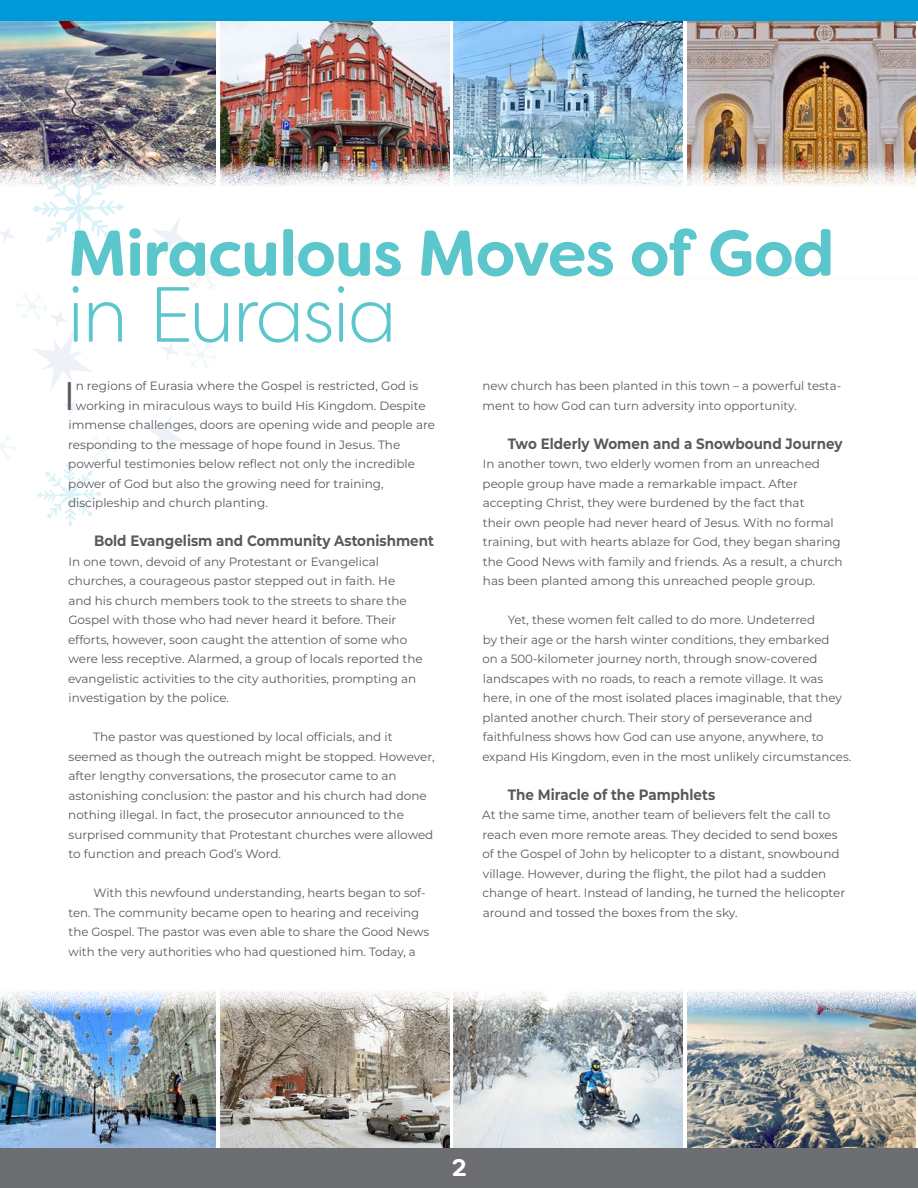
<style>
.page{position:relative;width:918px;height:1188px;background:#fff}
.page>*{position:absolute;margin:0;border:0;box-sizing:border-box;transform-origin:0 0}
.Blue_headings{font:300 78px "Filson Soft";letter-spacing:-.025em;color:#5bc6cc}
.Blue_headings-2{font:700 64.5px "Filson Soft";letter-spacing:-.01em;color:#5bc6cc}
.DROP_CAP_grid{font:39.9px "Montserrat";color:#58595b}
.t1{font:700 24px "Filson Soft";color:#fff}
.Heading_grid{font:700 15px "Montserrat";color:#58595b;scale:.9 1}
.body_copy_fixed_to_grid{font:12px/19.5px "Montserrat";color:#58595b}
._1st_paragraph_grid{font:12px/19.5px "Montserrat";color:#58595b}
.DROP_CAP_grid-2{font:12px "Montserrat";color:#58595b}
</style>
<div class="page">
<img style="left:0;top:21px;width:216px;height:36px">
<img style="left:221px;top:21px;width:228px;height:36px">
<img style="left:454px;top:21px;width:228px;height:36px">
<img style="left:687px;top:21px;width:229px;height:36px">
<img style="left:0;top:990px;width:216px;height:158px">
<img style="left:221px;top:990px;width:228px;height:158px">
<img style="left:454px;top:990px;width:228px;height:158px">
<img style="left:687px;top:990px;width:229px;height:158px">
<img style="left:0;top:57px;width:918px;height:470px">
<div style="left:0;top:0;width:918px;height:21px;background:#0099d8"></div>
<div style="left:0;top:1148px;width:918px;height:40px;background:#6d6e71"></div>
<p class="Blue_headings-2" style="left:68px;top:212px;width:768px">Miraculous Moves of God</p>
<p class="Blue_headings" style="left:67px;top:266px;width:331px">in Eurasia</p>
<p class="DROP_CAP_grid" style="left:63px;top:368px;width:14px">I</p>
<p class="DROP_CAP_grid-2" style="left:76px;top:377px;width:344px">n regions of Eurasia where the Gospel is restricted, God is</p>
<p class="DROP_CAP_grid-2" style="left:76px;top:397px;width:351px">working in miraculous ways to build His Kingdom. Despite</p>
<p class="DROP_CAP_grid-2" style="left:69px;top:416px;width:368px">immense challenges, doors are opening wide and people are</p>
<p class="DROP_CAP_grid-2" style="left:68px;top:436px;width:334px">responding to the message of hope found in Jesus. The</p>
<p class="DROP_CAP_grid-2" style="left:68px;top:455px;width:348px">powerful testimonies below reflect not only the incredible</p>
<p class="DROP_CAP_grid-2" style="left:68px;top:475px;width:317px">power of God but also the growing need for training,</p>
<p class="DROP_CAP_grid-2" style="left:68px;top:494px;width:201px">discipleship and church planting.</p>
<p class="Heading_grid" style="left:94px;top:530px;width:379px">Bold Evangelism and Community Astonishment</p>
<p class="_1st_paragraph_grid" style="left:68px;top:551px;width:356px">In one town, devoid of any Protestant or Evangelical churches, a courageous pastor stepped out in faith. He<br>and his church members took to the streets to share the Gospel with those who had never heard it before. Their efforts, however, soon caught the attention of some who were less receptive. Alarmed, a group of locals reported the evangelistic activities to the city authorities, prompting an investigation by the police.</p>
<p class="body_copy_fixed_to_grid" style="left:68px;top:727px;width:368px;text-indent:25px">The pastor was questioned by local officials, and it seemed as though the outreach might be stopped. However, after lengthy conversations, the prosecutor came to an astonishing conclusion: the pastor and his church had done nothing illegal. In fact, the prosecutor announced to the surprised community that Protestant churches were allowed to function and preach God’s Word.</p>
<p class="body_copy_fixed_to_grid" style="left:68px;top:883px;width:362px;text-indent:25px">With this newfound understanding, hearts began to sof&shy;ten. The community became open to hearing and receiving the Gospel. The pastor was even able to share the Good News with the very authorities who had questioned him. Today, a</p>
<p class="body_copy_fixed_to_grid" style="left:483px;top:376px;width:360px">new church has been planted in this town – a powerful testa&shy;ment to how God can turn adversity into opportunity.</p>
<p class="Heading_grid" style="left:508px;top:432px;width:374px">Two Elderly Women and a Snowbound Journey</p>
<p class="_1st_paragraph_grid" style="left:483px;top:454px;width:362px">In another town, two elderly women from an unreached people group have made a remarkable impact. After accepting Christ, they were burdened by the fact that<br>their own people had never heard of Jesus. With no formal training, but with hearts ablaze for God, they began sharing the Good News with family and friends. As a result, a church has been planted among this unreached people group.</p>
<p class="body_copy_fixed_to_grid" style="left:482px;top:610px;width:370px;text-indent:25px">Yet, these women felt called to do more. Undeterred<br>by their age or the harsh winter conditions, they embarked<br>on a 500-kilometer journey north, through snow-covered landscapes with no roads, to reach a remote village. It was here, in one of the most isolated places imaginable, that they planted another church. Their story of perseverance and faithfulness shows how God can use anyone, anywhere, to expand His Kingdom, even in the most unlikely circumstances.</p>
<p class="Heading_grid" style="left:508px;top:783px;width:232px">The Miracle of the Pamphlets</p>
<p class="_1st_paragraph_grid" style="left:482px;top:805px;width:364px">At the same time, another team of believers felt the call to reach even more remote areas. They decided to send boxes of the Gospel of John by helicopter to a distant, snowbound village. However, during the flight, the pilot had a sudden change of heart. Instead of landing, he turned the helicopter around and tossed the boxes from the sky.</p>
<p class="t1" style="left:452px;top:1152px;width:17px">2</p>
</div>
